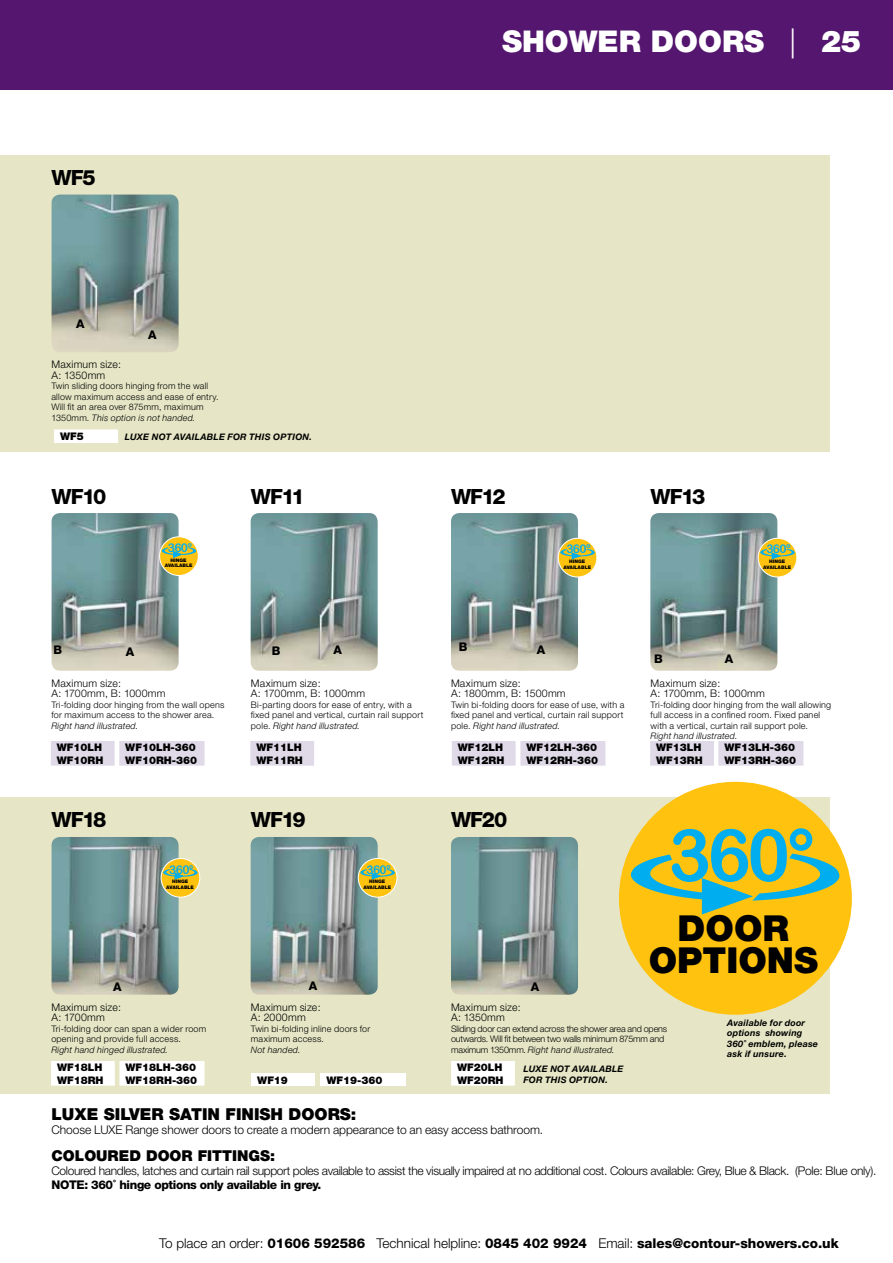
<style>
.page{position:relative;width:893px;height:1263px;background:#fff}
.page>*{position:absolute;margin:0;border:0;box-sizing:border-box;transform-origin:0 0}
.t1{font:72.6px "Arial Rounded MT Bold";color:#00aeef}
.t2{font:900 35.85px/31.7px "Helvetica Neue";color:#000;text-align:center}
.t3{font:900 30px "Helvetica Neue";color:#fff}
.t4{font:800 21px "Helvetica Neue";letter-spacing:-.075em;color:#000}
.t5{font:900 16.5px "Helvetica Neue";color:#000}
.t6{font:900 15px "Helvetica Neue";color:#000}
.t7{font:800 13.5px "Helvetica Neue";color:#000}
.t8{font:300 12px "Helvetica Neue";letter-spacing:-.03em;color:#000}
.t9{font:300 12px "Helvetica Neue";letter-spacing:-.005em;color:#000}
.t10{font:800 12px "Helvetica Neue";letter-spacing:-.03em;color:#000}
.t11{font:12px "Arial Rounded MT Bold";letter-spacing:-.05em;color:#00aeef}
.t12{font:300 10.5px/10.5px "Helvetica Neue";letter-spacing:.02em;color:#000}
.t13{font:900 10.5px/12.3px "Helvetica Neue";color:#000}
.t14{font:300 9px/10.5px "Helvetica Neue";letter-spacing:.02em;color:#000}
.t15{font:300 9px/10.5px "Helvetica Neue";letter-spacing:-.02em;color:#000}
.t16{font:italic 700 9px/10.5px "Helvetica Neue";letter-spacing:.025em;color:#000}
.t17{font:italic 300 9px "Helvetica Neue";letter-spacing:.02em;color:#000}
.t18{font:900 4.8px/5.2px "Helvetica Neue";color:#000;text-align:center}
.s1{font-style:italic}
.s2{font-weight:300}
</style>
<div class="page">
<div style="left:0;top:155px;width:829px;height:297px;background:#e6e6c6"></div>
<div style="left:0;top:797px;width:829px;height:297px;background:#e6e6c6"></div>
<div style="left:54px;top:430px;width:64px;height:13px;background:#fff"></div>
<hr style="left:54px;top:429px;width:64px;height:2px;background:#fff">
<div style="left:250px;top:741px;width:64px;height:25px;background:#e0dae8"></div>
<div style="left:251px;top:1073px;width:64px;height:12px;background:#fff"></div>
<div style="left:451px;top:1061px;width:64px;height:24px;background:#fff"></div>
<div style="left:619px;top:782px;width:233px;height:233px;background:#ffc20e;border-radius:50%"></div>
<svg style="left:631px;top:820px;width:208px;height:95px"></svg>
<svg style="left:51px;top:741px;width:154px;height:25px;background:#e1dbe9"></svg>
<svg style="left:452px;top:741px;width:153px;height:25px;background:#e1dbe9"></svg>
<svg style="left:650px;top:741px;width:153px;height:25px;background:#e1dbe8"></svg>
<div style="left:51px;top:1061px;width:154px;height:24px;background:#fff"></div>
<img style="left:52px;top:195px;width:127px;height:157px">
<img style="left:52px;top:513px;width:127px;height:158px">
<div style="left:160px;top:537px;width:38px;height:38px;background:#ffc20e;border-radius:50%"></div>
<div style="left:159px;top:536px;width:40px;height:40px;border:1px solid #fff;border-radius:50%"></div>
<svg style="left:162px;top:542px;width:34px;height:16px"></svg>
<img style="left:251px;top:513px;width:127px;height:158px">
<img style="left:451px;top:513px;width:127px;height:158px">
<div style="left:558px;top:538px;width:39px;height:39px;background:#ffc20e;border-radius:50%"></div>
<div style="left:558px;top:538px;width:39px;height:39px;border:1px solid #fff;border-radius:50%"></div>
<svg style="left:560px;top:543px;width:35px;height:17px"></svg>
<img style="left:650px;top:513px;width:127px;height:158px">
<img style="left:52px;top:837px;width:127px;height:158px">
<div style="left:161px;top:858px;width:39px;height:39px;background:#ffc20e;border-radius:50%"></div>
<div style="left:161px;top:858px;width:39px;height:39px;border:1px solid #fff;border-radius:50%"></div>
<svg style="left:163px;top:863px;width:35px;height:17px"></svg>
<img style="left:251px;top:837px;width:127px;height:158px">
<div style="left:358px;top:858px;width:39px;height:39px;background:#ffc20e;border-radius:50%"></div>
<div style="left:358px;top:858px;width:39px;height:39px;border:1px solid #fff;border-radius:50%"></div>
<svg style="left:360px;top:863px;width:35px;height:17px"></svg>
<img style="left:451px;top:837px;width:127px;height:158px">
<div style="left:758px;top:538px;width:39px;height:39px;background:#ffc20e;border-radius:50%"></div>
<div style="left:758px;top:538px;width:39px;height:39px;border:1px solid #fff;border-radius:50%"></div>
<svg style="left:760px;top:543px;width:35px;height:17px"></svg>
<div style="left:320px;top:1073px;width:86px;height:13px;background:#fff"></div>
<div style="left:0;top:0;width:893px;height:89px;background:#54166e"></div>
<h3 class="t4" style="left:52px;top:165px;width:46px">WF5</h3>
<h3 class="t10" style="left:76px;top:316px;width:10px">A</h3>
<h3 class="t10" style="left:148px;top:327px;width:10px">A</h3>
<p class="t12" style="left:51px;top:359px;width:71px">Maximum size:<br>A: 1350mm</p>
<p class="t14" style="left:51px;top:381px;width:169px">Twin sliding doors hinging from the wall allow maximum access and ease of entry.<br>Will fit an area over 875mm, maximum 1350mm. <span class="s1">This option is not handed.</span></p>
<p class="t13" style="left:60px;top:430px;width:25px">WF5</p>
<p class="t16" style="left:125px;top:431px;width:189px">LUXE NOT AVAILABLE FOR THIS OPTION.</p>
<h3 class="t3" style="left:502px;top:23px;width:361px">SHOWER DOORS <span class="s2">|</span> 25</h3>
<h3 class="t4" style="left:52px;top:484px;width:56px">WF10</h3>
<h3 class="t4" style="left:251px;top:484px;width:55px">WF11</h3>
<h3 class="t4" style="left:451px;top:484px;width:56px">WF12</h3>
<h3 class="t11" style="left:168px;top:540px;width:26px">360°</h3>
<p class="t18" style="left:165px;top:557px;width:29px">HINGE<br>AVAILABLE</p>
<h3 class="t11" style="left:566px;top:542px;width:26px">360°</h3>
<p class="t18" style="left:563px;top:559px;width:29px">HINGE<br>AVAILABLE</p>
<h3 class="t4" style="left:651px;top:484px;width:56px">WF13</h3>
<h3 class="t11" style="left:766px;top:542px;width:26px">360°</h3>
<p class="t18" style="left:763px;top:559px;width:29px">HINGE<br>AVAILABLE</p>
<h3 class="t10" style="left:54px;top:642px;width:10px">B</h3>
<h3 class="t10" style="left:126px;top:644px;width:10px">A</h3>
<h3 class="t10" style="left:272px;top:644px;width:10px">B</h3>
<h3 class="t10" style="left:333px;top:643px;width:10px">A</h3>
<h3 class="t10" style="left:459px;top:639px;width:10px">B</h3>
<h3 class="t10" style="left:537px;top:643px;width:10px">A</h3>
<p class="t12" style="left:51px;top:678px;width:116px">Maximum size:<br>A: 1700mm, B: 1000mm</p>
<p class="t14" style="left:51px;top:699px;width:175px">Tri-folding door hinging from the wall opens for maximum access to the shower area.</p>
<p class="t17" style="left:51px;top:720px;width:88px">Right hand illustrated.</p>
<p class="t12" style="left:251px;top:678px;width:116px">Maximum size:<br>A: 1700mm, B: 1000mm</p>
<p class="t14" style="left:251px;top:699px;width:174px">Bi-parting doors for ease of entry, with a fixed panel and vertical, curtain rail support pole. <span class="s1">Right hand illustrated.</span></p>
<p class="t12" style="left:451px;top:678px;width:116px">Maximum size:<br>A: 1800mm, B: 1500mm</p>
<p class="t14" style="left:451px;top:699px;width:175px;text-align:justify">Twin bi-folding doors for ease of use, with a fixed panel and vertical, curtain rail support pole. <span class="s1">Right hand illustrated.</span></p>
<h3 class="t10" style="left:654px;top:651px;width:10px">B</h3>
<h3 class="t10" style="left:725px;top:652px;width:10px">A</h3>
<p class="t12" style="left:651px;top:678px;width:116px">Maximum size:<br>A: 1700mm, B: 1000mm</p>
<p class="t14" style="left:651px;top:699px;width:182px">Tri-folding door hinging from the wall allowing full access in a confined room. Fixed panel with a vertical, curtain rail support pole.</p>
<p class="t17" style="left:651px;top:731px;width:88px">Right hand illustrated.</p>
<p class="t13" style="left:57px;top:741px;width:48px">WF10LH<br>WF10RH</p>
<p class="t13" style="left:256px;top:741px;width:48px">WF11LH<br>WF11RH</p>
<p class="t13" style="left:458px;top:741px;width:48px">WF12LH<br>WF12RH</p>
<p class="t13" style="left:656px;top:741px;width:48px">WF13LH<br>WF13RH</p>
<p class="t13" style="left:125px;top:741px;width:73px">WF10LH-360<br>WF10RH-360</p>
<p class="t13" style="left:526px;top:741px;width:73px">WF12LH-360<br>WF12RH-360</p>
<p class="t13" style="left:724px;top:741px;width:73px">WF13LH-360<br>WF13RH-360</p>
<h3 class="t4" style="left:52px;top:807px;width:56px">WF18</h3>
<h3 class="t4" style="left:251px;top:807px;width:56px">WF19</h3>
<h3 class="t4" style="left:451px;top:807px;width:58px">WF20</h3>
<h3 class="t11" style="left:169px;top:862px;width:26px">360°</h3>
<p class="t18" style="left:166px;top:879px;width:29px">HINGE<br>AVAILABLE</p>
<h3 class="t11" style="left:366px;top:862px;width:26px">360°</h3>
<p class="t18" style="left:363px;top:879px;width:29px">HINGE<br>AVAILABLE</p>
<h3 class="t10" style="left:113px;top:980px;width:10px">A</h3>
<h3 class="t10" style="left:309px;top:978px;width:10px">A</h3>
<h3 class="t10" style="left:531px;top:980px;width:10px">A</h3>
<h1 class="t1" style="left:668px;top:812px;width:149px">360°</h1>
<h2 class="t2" style="left:649px;top:912px;width:171px">DOOR<br>OPTIONS</h2>
<p class="t12" style="left:51px;top:1001px;width:71px">Maximum size:<br>A: 1700mm</p>
<p class="t14" style="left:51px;top:1023px;width:156px">Tri-folding door can span a wider room opening and provide full access.</p>
<p class="t17" style="left:51px;top:1044px;width:118px">Right hand hinged illustrated.</p>
<p class="t12" style="left:251px;top:1001px;width:71px">Maximum size:<br>A: 2000mm</p>
<p class="t14" style="left:251px;top:1023px;width:121px">Twin bi-folding inline doors for maximum access.</p>
<p class="t17" style="left:251px;top:1044px;width:51px">Not handed.</p>
<p class="t12" style="left:451px;top:1001px;width:71px">Maximum size:<br>A: 1350mm</p>
<p class="t15" style="left:451px;top:1023px;width:218px">Sliding door can extend across the shower area and opens outwards. Will fit between two walls minimum 875mm and maximum 1350mm. <span class="s1">Right hand illustrated.</span></p>
<p class="t16" style="left:727px;top:1017px;width:92px">Available for door options showing<br>360˚ emblem, please ask if unsure.</p>
<p class="t13" style="left:57px;top:1061px;width:48px">WF18LH<br>WF18RH</p>
<p class="t13" style="left:125px;top:1061px;width:73px">WF18LH-360<br>WF18RH-360</p>
<p class="t13" style="left:257px;top:1073px;width:32px">WF19</p>
<p class="t13" style="left:326px;top:1073px;width:58px">WF19-360</p>
<p class="t13" style="left:457px;top:1061px;width:48px">WF20LH<br>WF20RH</p>
<p class="t16" style="left:523px;top:1063px;width:102px">LUXE NOT AVAILABLE<br>FOR THIS OPTION.</p>
<h3 class="t5" style="left:52px;top:1104px;width:306px">LUXE SILVER SATIN FINISH DOORS:</h3>
<h3 class="t9" style="left:52px;top:1123px;width:493px">Choose LUXE Range shower doors to create a modern appearance to an easy access bathroom.</h3>
<h3 class="t6" style="left:52px;top:1147px;width:225px">COLOURED DOOR FITTINGS:</h3>
<h3 class="t8" style="left:52px;top:1163px;width:826px">Coloured handles, latches and curtain rail support poles available to assist the visually impaired at no additional cost. Colours available: Grey, Blue &amp; Black. (Pole: Blue only).</h3>
<h3 class="t10" style="left:52px;top:1178px;width:271px">NOTE: 360˚ hinge options only available in grey.</h3>
<h3 class="t7" style="left:159px;top:1235px;width:681px"><span class="s2">To place an order:</span> 01606 592586 <span class="s2">Technical helpline:</span> 0845 402 9924 <span class="s2">Email:</span> sales@contour-showers.co.uk</h3>
</div>
